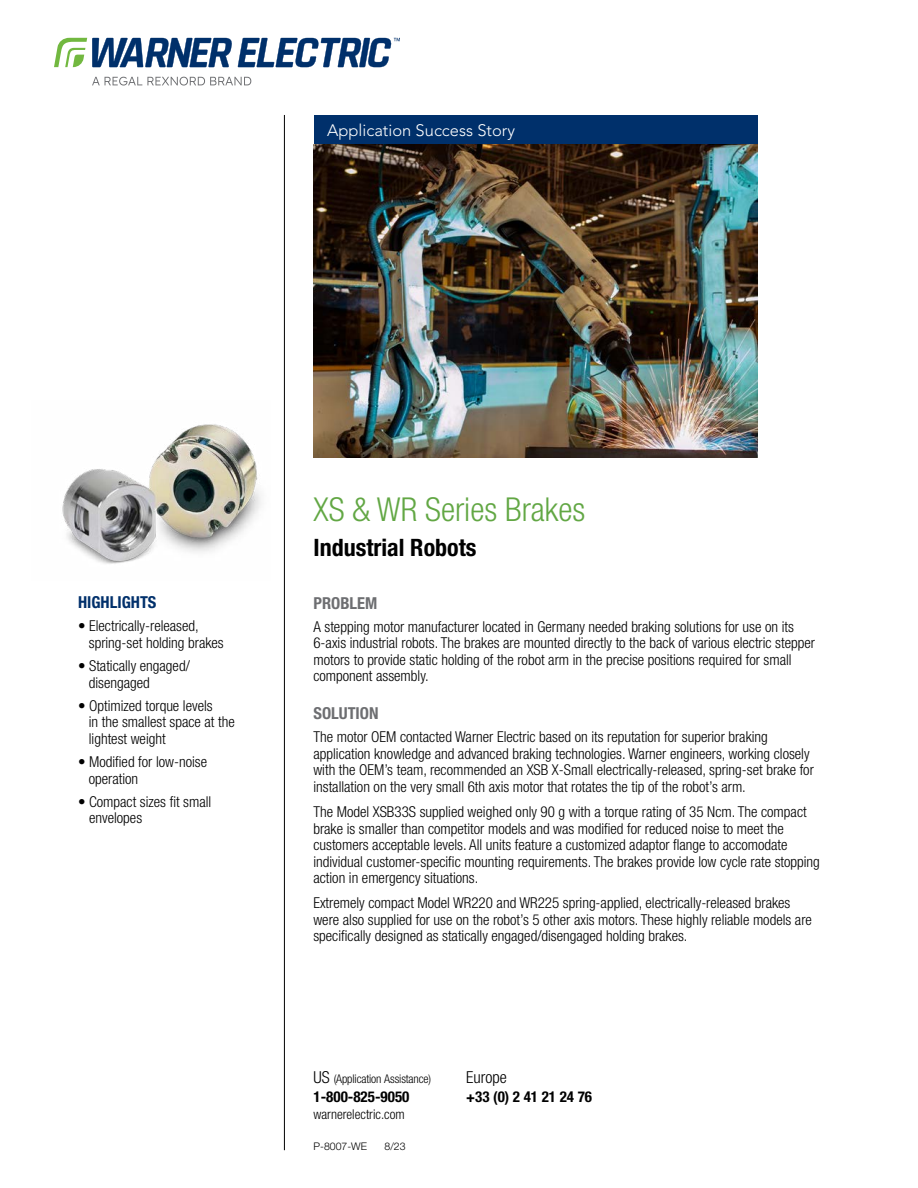
<style>
.page{position:relative;width:918px;height:1188px;background:#fff}
.page>*{position:absolute;margin:0;border:0;box-sizing:border-box;transform-origin:0 0}
.t1{font:300 condensed 33px "Helvetica Neue LT Std";color:#62a744}
.Sub-Head{font:700 condensed 24px "Helvetica Neue LT Std";color:#000}
.t2{font:300 16.5px "Avenir LT Std";color:#fff}
.Body_Header{font:700 condensed 16.5px "Helvetica Neue LT Std";color:#6d6e71}
.Highlights_Header{font:700 condensed 16.5px "Helvetica Neue LT Std";color:#00306b}
.t3{font:300 condensed 16.5px "Helvetica Neue LT Std";color:#000}
.Solution_Copy{font:300 condensed 15px/16.5px "Helvetica Neue LT Std";color:#000}
.Problem_Copy{font:300 condensed 15px/16.5px "Helvetica Neue LT Std";color:#000}
.Bullet_Copy{font:300 condensed 15px/16.5px "Helvetica Neue LT Std";color:#000}
.t4{font:700 condensed 15px "Helvetica Neue LT Std";color:#000}
.t5{font:300 condensed 13.5px "Helvetica Neue LT Std";color:#000}
.t6{font:300 condensed 12px "Helvetica Neue LT Std";letter-spacing:-.01em;color:#000}
.t7{font:300 10.5px "Helvetica Neue LT Std";color:#000}
.s1{font-size:16.5px}
</style>
<div class="page">
<div style="left:314px;top:115px;width:443px;height:29px;background:#00306b"></div>
<hr style="left:284px;top:115px;width:1px;height:1035px;background:#000">
<svg style="left:92px;top:77px;width:159px;height:9px"></svg>
<svg style="left:54px;top:38px;width:178px;height:29px"></svg>
<svg style="left:238px;top:38px;width:162px;height:29px"></svg>
<img style="left:314px;top:145px;width:443px;height:313px">
<img style="left:62px;top:424px;width:199px;height:140px">
<p class="t2" style="left:327px;top:121px;width:189px">Application Success Story</p>
<p class="Highlights_Header" style="left:78px;top:592px;width:80px">HIGHLIGHTS</p>
<p class="Bullet_Copy" style="left:89px;top:618px;width:136px;text-indent:-11px">• Electrically-released, spring-set holding brakes</p>
<p class="Bullet_Copy" style="left:89px;top:657px;width:103px;text-indent:-11px">• Statically engaged/ disengaged</p>
<p class="Bullet_Copy" style="left:89px;top:697px;width:148px;text-indent:-11px">• Optimized torque levels<br>in the smallest space at the lightest weight</p>
<p class="Bullet_Copy" style="left:89px;top:753px;width:120px;text-indent:-11px">• Modified for low-noise operation</p>
<p class="Bullet_Copy" style="left:89px;top:793px;width:124px;text-indent:-11px">• Compact sizes fit small envelopes</p>
<p class="t1" style="left:314px;top:490px;width:273px">XS &amp; WR Series Brakes</p>
<p class="Sub-Head" style="left:314px;top:533px;width:164px">Industrial Robots</p>
<p class="Body_Header" style="left:313px;top:593px;width:65px">PROBLEM</p>
<p class="Problem_Copy" style="left:313px;top:618px;width:503px">A stepping motor manufacturer located in Germany needed braking solutions for use on its 6-axis industrial robots. The brakes are mounted directly to the back of various electric stepper motors to provide static holding of the robot arm in the precise positions required for small component assembly.</p>
<p class="Body_Header" style="left:313px;top:703px;width:67px">SOLUTION</p>
<p class="Solution_Copy" style="left:313px;top:729px;width:502px">The motor OEM contacted Warner Electric based on its reputation for superior braking application knowledge and advanced braking technologies. Warner engineers, working closely with the OEM’s team, recommended an XSB X-Small electrically-released, spring-set brake for installation on the very small 6th axis motor that rotates the tip of the robot’s arm.</p>
<p class="Solution_Copy" style="left:313px;top:803px;width:508px">The Model XSB33S supplied weighed only 90 g with a torque rating of 35 Ncm. The compact brake is smaller than competitor models and was modified for reduced noise to meet the customers acceptable levels. All units feature a customized adaptor flange to accomodate individual customer-specific mounting requirements. The brakes provide low cycle rate stopping action in emergency situations.</p>
<p class="Solution_Copy" style="left:313px;top:895px;width:500px">Extremely compact Model WR220 and WR225 spring-applied, electrically-released brakes were also supplied for use on the robot’s 5 other axis motors. These highly reliable models are specifically designed as statically engaged/disengaged holding brakes.</p>
<p class="t6" style="left:314px;top:1072px;width:119px"><span class="s1">US</span> (Application Assistance)</p>
<p class="t4" style="left:314px;top:1088px;width:97px">1-800-825-9050</p>
<p class="t5" style="left:314px;top:1106px;width:93px">warnerelectric.com</p>
<p class="t7" style="left:314px;top:1140px;width:55px">P-8007-WE</p>
<p class="t7" style="left:385px;top:1140px;width:23px">8/23</p>
<p class="t3" style="left:466px;top:1067px;width:42px">Europe</p>
<p class="t4" style="left:466px;top:1088px;width:127px">+33 (0) 2 41 21 24 76</p>
</div>
